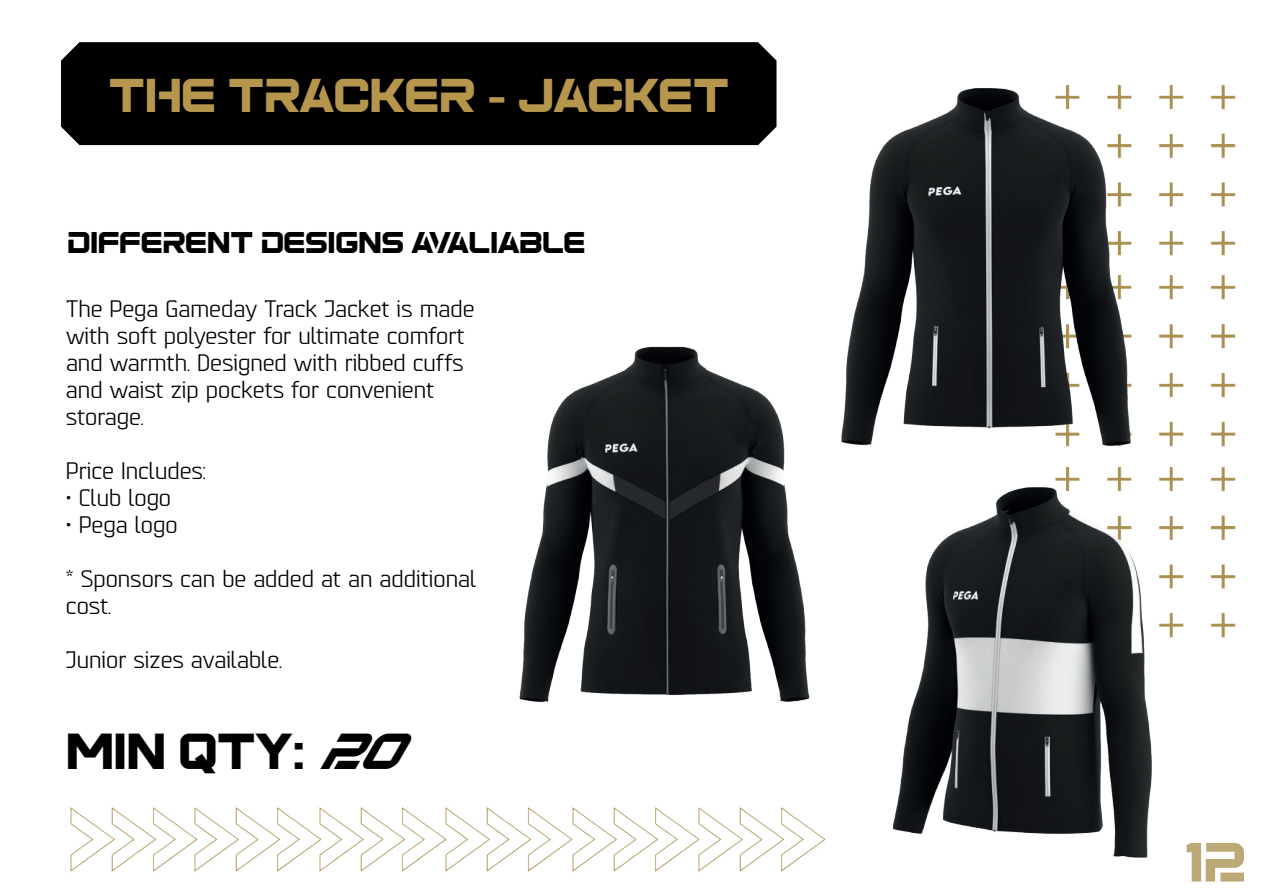
<style>
.page{position:relative;width:1263px;height:893px;background:#fff}
.page>*{position:absolute;margin:0;border:0;box-sizing:border-box;transform-origin:0 0}
.t1{font:52.5px "b Biger Over";color:#bbaa75}
.t2{font:48px "b Biger Over";color:#000001}
.t3{font:45px "b Biger Over";color:#b6964d}
.t4{font:28.5px "b Biger Over";color:#000001}
.t5{font:22.5px/27px "Gepeste V";color:#000001}
.s1{font-style:italic;color:#000}
</style>
<div class="page">
<img style="left:1211px;top:467px;width:25px;height:171px">
<img style="left:1159px;top:275px;width:77px;height:172px">
<img style="left:1159px;top:85px;width:77px;height:171px">
<div style="left:61px;top:42px;width:716px;height:104px;background:#000001"></div>
<img style="left:519px;top:346px;width:291px;height:357px">
<img style="left:70px;top:807px;width:102px;height:65px">
<img style="left:172px;top:807px;width:125px;height:65px">
<img style="left:297px;top:807px;width:126px;height:65px">
<img style="left:423px;top:807px;width:127px;height:65px">
<img style="left:550px;top:807px;width:135px;height:65px">
<img style="left:685px;top:807px;width:141px;height:65px">
<img style="left:841px;top:85px;width:291px;height:360px">
<img style="left:860px;top:438px;width:335px;height:420px">
<h3 class="t3" style="left:109px;top:76px;width:622px">THE TRACKER - JACKET</h3>
<p class="t4" style="left:68px;top:230px;width:519px">DIFFERENT DESIGNS AVALIABLE</p>
<p class="t5" style="left:66px;top:295px;width:410px">The Pega Gameday Track Jacket is made with soft polyester for ultimate comfort and warmth. Designed with ribbed cuffs and waist zip pockets for convenient storage.</p>
<p class="t5" style="left:66px;top:457px;width:142px">Price Includes:</p>
<p class="t5" style="left:66px;top:484px;width:107px">• Club logo</p>
<p class="t5" style="left:66px;top:511px;width:113px">• Pega logo</p>
<p class="t5" style="left:66px;top:565px;width:412px">* Sponsors can be added at an additional cost.</p>
<p class="t5" style="left:66px;top:646px;width:218px">Junior sizes available.</p>
<h2 class="t2" style="left:66px;top:730px;width:360px">MIN QTY: <span class="s1">20</span></h2>
<h1 class="t1" style="left:1185px;top:839px;width:63px">12</h1>
</div>
